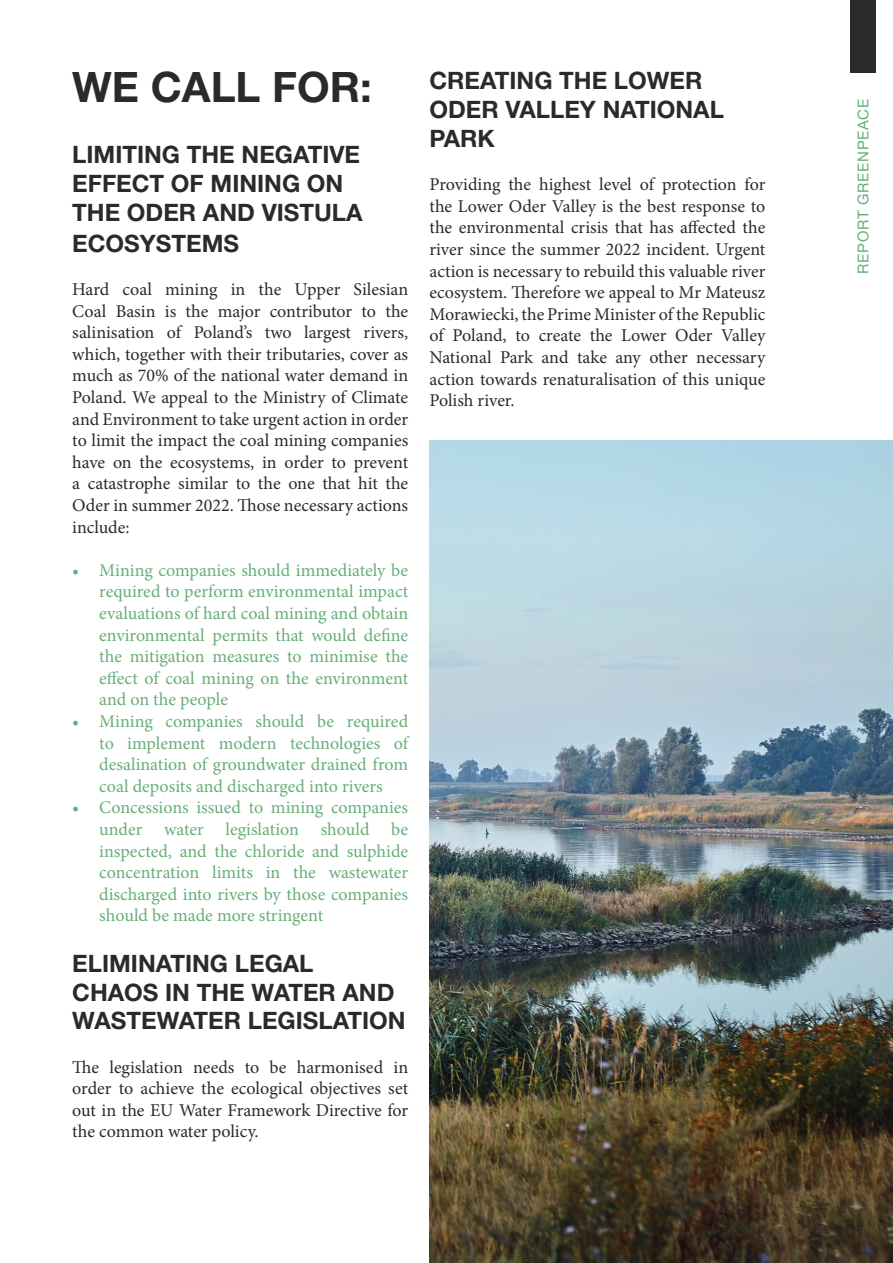
<style>
.page{position:relative;width:893px;height:1263px;background:#fff}
.page>*{position:absolute;margin:0;border:0;box-sizing:border-box;transform-origin:0 0}
.t1{font:700 42px "Helvetica Neue LT Pro";color:#292a2a}
.t2{font:700 24px/28.8px "Helvetica Neue LT Pro";color:#292a2a}
.t3{font:18px/21.6px "Minion Pro";color:#292a2a;text-align:justify}
.t4{font:18px/21.6px "Minion Pro";color:#66af77;text-align:justify}
.t5{font:15px "Helvetica Neue LT Pro";letter-spacing:.05em;color:#66af77}
</style>
<div class="page">
<div style="left:850px;top:0;width:26px;height:72px;background:#292a2a"></div>
<img style="left:429px;top:440px;width:464px;height:823px">
<h1 class="t1" style="left:72px;top:61px;width:301px">WE CALL FOR:</h1>
<h2 class="t2" style="left:72px;top:140px;width:292px;line-height:29.4px">LIMITING THE NEGATIVE<br>EFFECT OF MINING ON<br>THE ODER AND VISTULA<br>ECOSYSTEMS</h2>
<p class="t3" style="left:72px;top:278px;width:337px">Hard coal mining in the Upper Silesian Coal Basin is the major contributor to the salinisation of Poland’s two largest rivers, which, together with their tributaries, cover as much as 70% of the national water demand in Poland. We appeal to the Ministry of Climate and Environment to take urgent action in order to limit the impact the coal mining companies have on the ecosystems, in order to prevent a catastrophe similar to the one that hit the Oder in summer 2022. Those necessary actions include:</p>
<p class="t4" style="left:99px;top:559px;width:310px;text-indent:-27px">• Mining companies should immediately be required to perform environmental impact evaluations of hard coal mining and obtain environmental permits that would define the mitigation measures to minimise the effect of coal mining on the environment and on the people</p>
<p class="t4" style="left:99px;top:710px;width:310px;text-indent:-27px">• Mining companies should be required to implement modern technologies of desalination of groundwater drained from coal deposits and discharged into rivers</p>
<p class="t4" style="left:99px;top:797px;width:310px;text-indent:-27px">• Concessions issued to mining companies under water legislation should be inspected, and the chloride and sulphide concentration limits in the wastewater discharged into rivers by those companies should be made more stringent</p>
<h2 class="t2" style="left:72px;top:948px;width:335px">ELIMINATING LEGAL<br>CHAOS IN THE WATER AND<br>WASTEWATER LEGISLATION</h2>
<p class="t3" style="left:72px;top:1056px;width:337px">The legislation needs to be harmonised in order to achieve the ecological objectives set out in the EU Water Framework Directive for the common water policy.</p>
<h2 class="t2" style="left:429px;top:66px;width:296px">CREATING THE LOWER<br>ODER VALLEY NATIONAL<br>PARK</h2>
<p class="t3" style="left:429px;top:174px;width:337px">Providing the highest level of protection for the Lower Oder Valley is the best response to the environmental crisis that has affected the river since the summer 2022 incident. Urgent action is necessary to rebuild this valuable river ecosystem. Therefore we appeal to Mr Mateusz Morawiecki, the Prime Minister of the Republic of Poland, to create the Lower Oder Valley National Park and take any other necessary action towards renaturalisation of this unique Polish river.</p>
<p class="t5" style="left:854px;top:274px;width:176px;rotate:-90deg">REPORT GREENPEACE</p>
</div>
